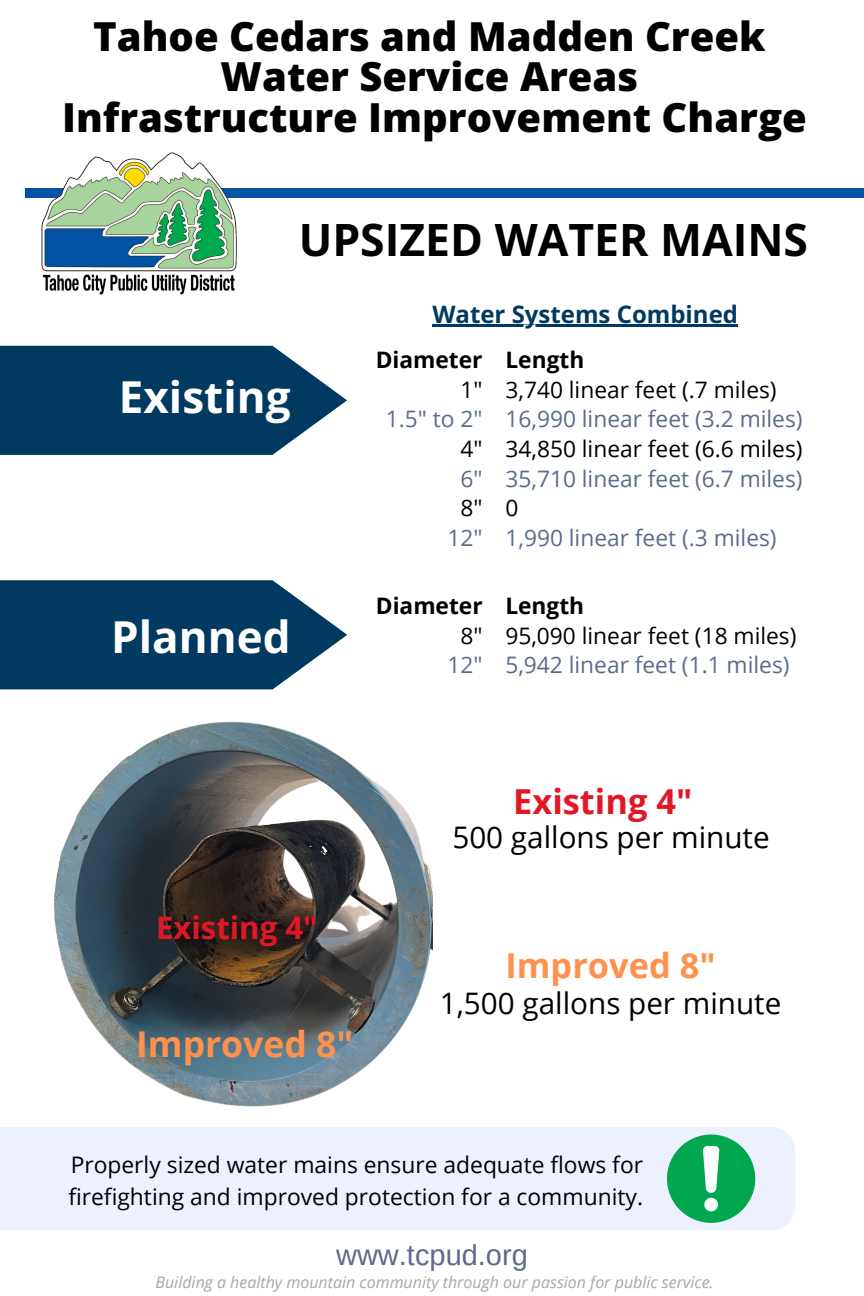
<style>
.page{position:relative;width:864px;height:1296px;background:#fff}
.page>*{position:absolute;margin:0;border:0;box-sizing:border-box;transform-origin:0 0}
.t1{font:700 44.5px "Open Sans";color:#000}
.t2{font:700 44px "Open Sans";color:#fff}
.t3{font:800 40px "Open Sans";color:#000}
.t4{font:700 35.5px "Open Sans";color:#ff914d}
.t5{font:700 34.4px "Open Sans";color:#e21726}
.t6{font:700 34.4px "Open Sans";color:#ff914d}
.t7{font:700 31.05px "Open Sans";color:#e21726}
.t8{font:29.65px "Open Sans";color:#000}
.t9{font:29px "Arimo";color:#5c6b8b}
.t10{font:700 24px "Open Sans";color:#003a60}
.t11{font:22.8px/31.9px "Open Sans";color:#000}
.t12{font:22.75px "Open Sans";color:#5c6b8b}
.t13{font:22.75px "Open Sans";color:#000}
.t14{font:700 22.75px "Open Sans";color:#000}
.t15{font:22.7px "Open Sans";color:#5c6b8b}
.t16{font:22.7px "Open Sans";color:#000}
.t17{font:700 22.7px "Open Sans";color:#000}
.t18{font:italic 16px "Open Sans";color:#a6a6a6}
</style>
<div class="page">
<div style="left:25px;top:188px;width:839px;height:10px;background:#0054a3"></div>
<img style="left:41px;top:152px;width:196px;height:143px">
<div style="left:0;top:1127px;width:795px;height:103px;background:#edf1ff"></div>
<div style="left:667px;top:1135px;width:88px;height:88px;background:#00a74e;border-radius:50%"></div>
<svg style="left:703px;top:1146px;width:16px;height:47px"></svg>
<div style="left:704px;top:1198px;width:14px;height:13px;background:#fff;border-radius:50%"></div>
<img style="left:54px;top:721px;width:378px;height:386px">
<div style="left:0;top:580px;width:347px;height:109px;background:#003a60"></div>
<div style="left:0;top:346px;width:347px;height:109px;background:#003a60"></div>
<hr style="left:432px;top:325px;width:306px;height:2px;background:#003a60">
<p class="t3" style="left:93px;top:8px;width:674px">Tahoe Cedars and Madden Creek</p>
<p class="t3" style="left:221px;top:49px;width:419px">Water Service Areas</p>
<p class="t3" style="left:62px;top:89px;width:746px">Infrastructure Improvement Charge</p>
<p class="t1" style="left:299px;top:209px;width:511px">UPSIZED WATER MAINS</p>
<p class="t2" style="left:119px;top:366px;width:173px">Existing</p>
<p class="t2" style="left:111px;top:606px;width:181px">Planned</p>
<p class="t10" style="left:432px;top:298px;width:307px">Water Systems Combined</p>
<p class="t17" style="left:376px;top:344px;width:108px">Diameter</p>
<p class="t16" style="left:460px;top:374px;width:24px">1"</p>
<p class="t15" style="left:386px;top:403px;width:98px">1.5" to 2"</p>
<p class="t16" style="left:460px;top:433px;width:24px">4"</p>
<p class="t15" style="left:460px;top:462px;width:24px">6"</p>
<p class="t16" style="left:460px;top:492px;width:24px">8"</p>
<p class="t15" style="left:447px;top:522px;width:37px">12"</p>
<p class="t14" style="left:376px;top:590px;width:108px">Diameter</p>
<p class="t13" style="left:461px;top:619px;width:24px">8"</p>
<p class="t12" style="left:448px;top:649px;width:37px">12"</p>
<p class="t17" style="left:505px;top:344px;width:80px">Length</p>
<p class="t16" style="left:505px;top:374px;width:273px">3,740 linear feet (.7 miles)</p>
<p class="t15" style="left:505px;top:403px;width:299px">16,990 linear feet (3.2 miles)</p>
<p class="t16" style="left:505px;top:433px;width:299px">34,850 linear feet (6.6 miles)</p>
<p class="t15" style="left:505px;top:462px;width:299px">35,710 linear feet (6.7 miles)</p>
<p class="t16" style="left:505px;top:492px;width:14px">0</p>
<p class="t15" style="left:505px;top:522px;width:273px">1,990 linear feet (.3 miles)</p>
<p class="t14" style="left:505px;top:590px;width:80px">Length</p>
<p class="t13" style="left:505px;top:619px;width:293px">95,090 linear feet (18 miles)</p>
<p class="t12" style="left:505px;top:649px;width:286px">5,942 linear feet (1.1 miles)</p>
<p class="t7" style="left:156px;top:906px;width:163px">Existing 4"</p>
<p class="t4" style="left:136px;top:1019px;width:219px">Improved 8"</p>
<p class="t5" style="left:513px;top:778px;width:181px">Existing 4"</p>
<p class="t8" style="left:452px;top:816px;width:319px">500 gallons per minute</p>
<p class="t6" style="left:505px;top:941px;width:212px">Improved 8"</p>
<p class="t8" style="left:440px;top:982px;width:343px">1,500 gallons per minute</p>
<p class="t11" style="left:68px;top:1148px;width:576px">Properly sized water mains ensure adequate flows for firefighting and improved protection for a community.</p>
<p class="t9" style="left:336px;top:1239px;width:193px">www.tcpud.org</p>
<p class="t18" style="left:155px;top:1271px;width:560px">Building a healthy mountain community through our passion for public service.</p>
</div>
